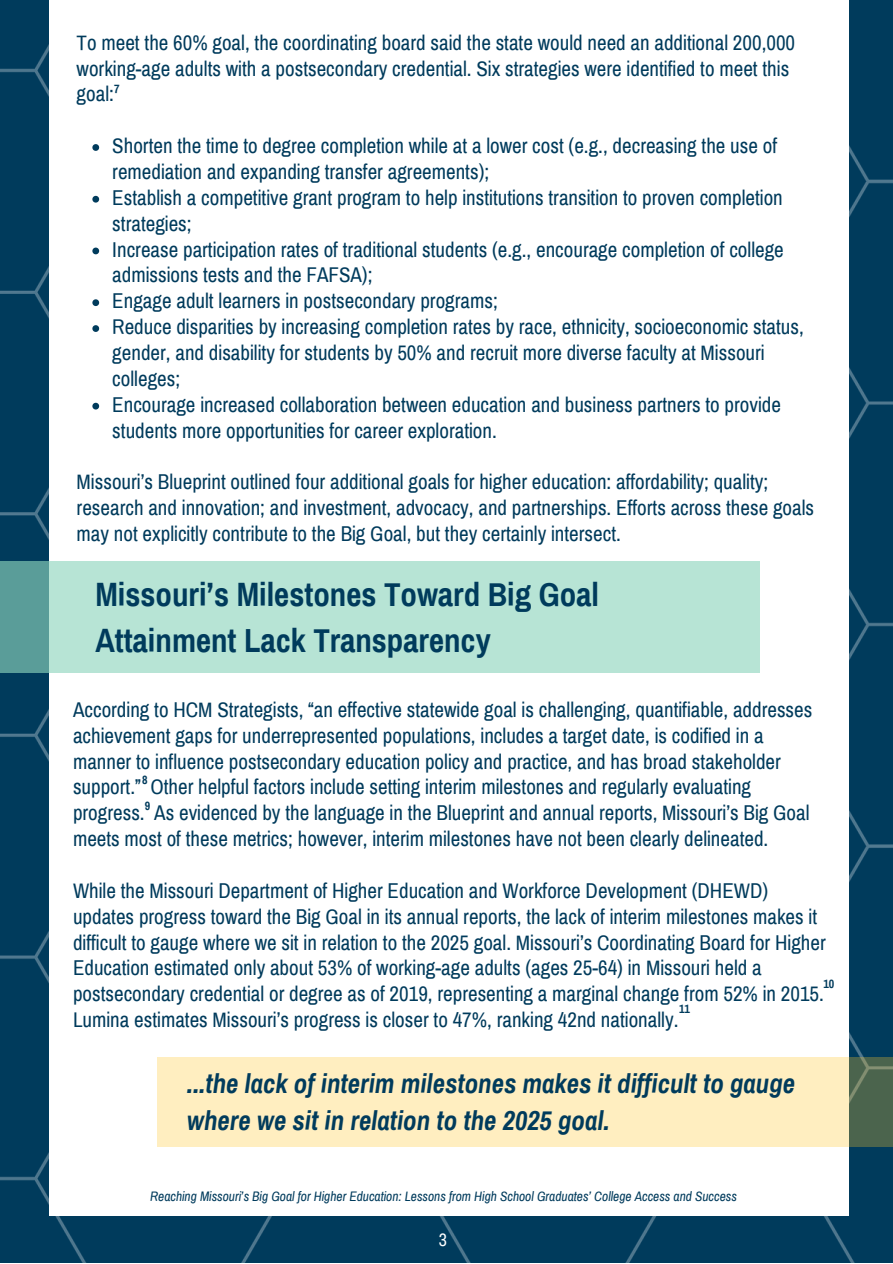
<style>
.page{position:relative;width:893px;height:1264px;background:#fff}
.page>*{position:absolute;margin:0;border:0;box-sizing:border-box;transform-origin:0 0}
.t1{font:700 33px/46px "Archivo Narrow";color:#003b5c}
.t2{font:italic 700 27px/37px "Archivo Narrow";color:#003b5c}
.t3{font:21px/25.8px "Archivo Narrow";color:#003b5c}
.t4{font:18px "Archivo Narrow";color:#fff}
.t5{font:italic 13.5px "Archivo Narrow";color:#003b5c}
.t6{font:700 12px/26.2px "Archivo Narrow";color:#003b5c}
</style>
<div class="page">
<div style="left:0;top:0;width:892px;height:1262px;background:#003b5c"></div>
<div style="left:50px;top:0;width:799px;height:1215px;background:#fff"></div>
<div style="left:0;top:561px;width:759px;height:111px;background:#b7e4d5"></div>
<svg style="left:92px;top:144px;width:7px;height:7px"></svg>
<svg style="left:92px;top:196px;width:7px;height:7px"></svg>
<svg style="left:92px;top:247px;width:7px;height:7px"></svg>
<svg style="left:92px;top:299px;width:7px;height:7px"></svg>
<svg style="left:92px;top:325px;width:7px;height:7px"></svg>
<svg style="left:92px;top:403px;width:7px;height:6px"></svg>
<div style="left:157px;top:1057px;width:735px;height:89px;background:#ffeec0"></div>
<p class="t3" style="left:77px;top:29px;width:720px">To meet the 60% goal, the coordinating board said the state would need an additional 200,000 working-age adults with a postsecondary credential. Six strategies were identified to meet this goal:</p>
<p class="t6" style="left:114px;top:76px;width:7px">7</p>
<p class="t3" style="left:112px;top:133px;width:693px">Shorten the time to degree completion while at a lower cost (e.g., decreasing the use of remediation and expanding transfer agreements);<br>Establish a competitive grant program to help institutions transition to proven completion strategies;<br>Increase participation rates of traditional students (e.g., encourage completion of college admissions tests and the FAFSA);<br>Engage adult learners in postsecondary programs;<br>Reduce disparities by increasing completion rates by race, ethnicity, socioeconomic status, gender, and disability for students by 50% and recruit more diverse faculty at Missouri colleges;<br>Encourage increased collaboration between education and business partners to provide students more opportunities for career exploration.</p>
<p class="t3" style="left:77px;top:469px;width:739px">Missouri’s Blueprint outlined four additional goals for higher education: affordability; quality; research and innovation; and investment, advocacy, and partnerships. Efforts across these goals may not explicitly contribute to the Big Goal, but they certainly intersect.</p>
<h1 class="t1" style="left:95px;top:570px;width:505px">Missouri’s Milestones Toward Big Goal<br>Attainment Lack Transparency</h1>
<p class="t3" style="left:73px;top:696px;width:740px">According to HCM Strategists, “an effective statewide goal is challenging, quantifiable, addresses achievement gaps for underrepresented populations, includes a target date, is codified in a manner to influence postsecondary education policy and practice, and has broad stakeholder support.” Other helpful factors include setting interim milestones and regularly evaluating progress. As evidenced by the language in the Blueprint and annual reports, Missouri’s Big Goal meets most of these metrics; however, interim milestones have not been clearly delineated.</p>
<p class="t3" style="left:73px;top:877px;width:754px">While the Missouri Department of Higher Education and Workforce Development (DHEWD) updates progress toward the Big Goal in its annual reports, the lack of interim milestones makes it difficult to gauge where we sit in relation to the 2025 goal. Missouri’s Coordinating Board for Higher Education estimated only about 53% of working-age adults (ages 25-64) in Missouri held a postsecondary credential or degree as of 2019, representing a marginal change from 52% in 2015.<br>Lumina estimates Missouri’s progress is closer to 47%, ranking 42nd nationally.</p>
<p class="t6" style="left:142px;top:766px;width:10px">8<br>9</p>
<p class="t6" style="left:823px;top:970px;width:12px">10</p>
<p class="t6" style="left:679px;top:995px;width:12px">11</p>
<p class="t2" style="left:187px;top:1064px;width:609px">...the lack of interim milestones makes it difficult to gauge where we sit in relation to the 2025 goal.</p>
<p class="t5" style="left:150px;top:1188px;width:588px">Reaching Missouri’s Big Goal for Higher Education: Lessons from High School Graduates’ College Access and Success</p>
<p class="t4" style="left:439px;top:1229px;width:10px">3</p>
</div>
